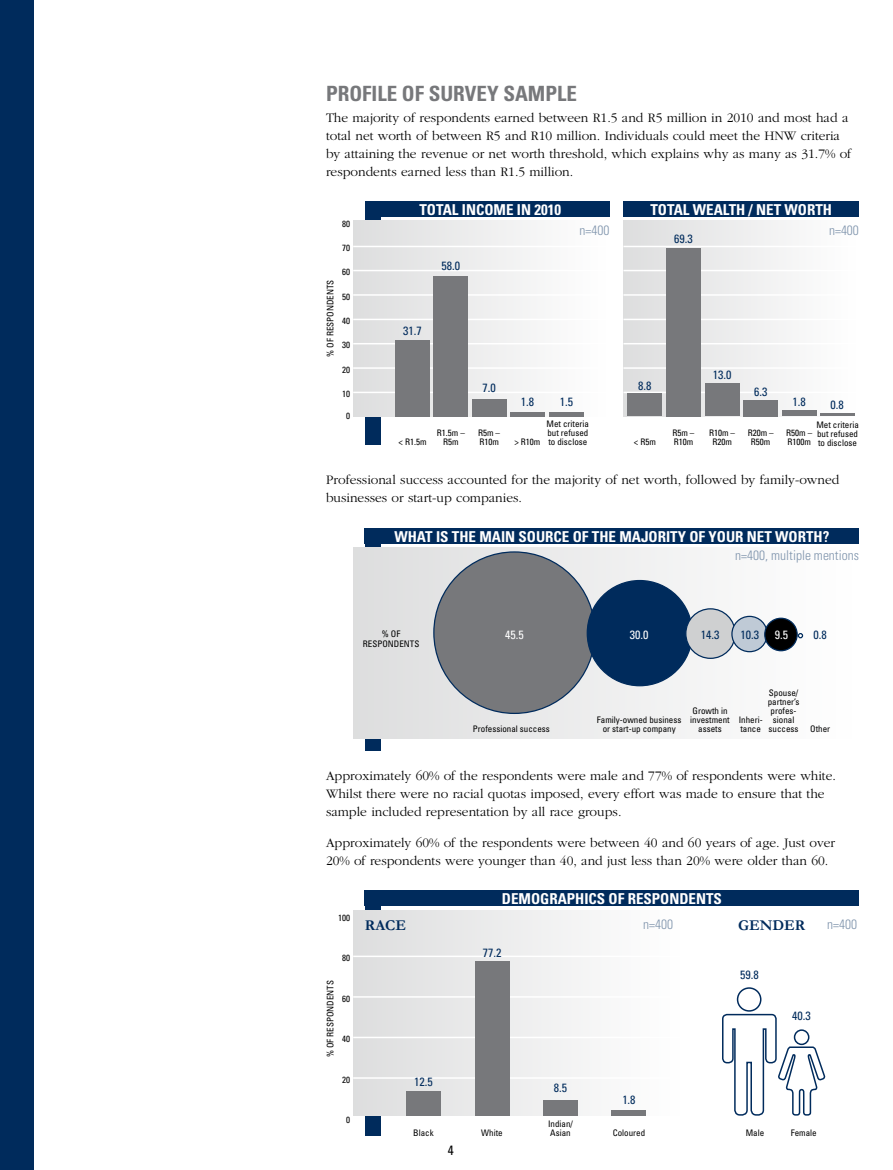
<style>
.page{position:relative;width:893px;height:1170px;background:#fff}
.page>*{position:absolute;margin:0;border:0;box-sizing:border-box;transform-origin:0 0}
.t1{font:700 condensed 21px "Univers";color:#77787b}
.t2{font:700 condensed 15px "Univers";color:#fff}
.t3{font:700 15px "Garamond";color:#002b5c}
.t4{font:300 13.5px/18px "Garamond";color:#000}
.t5{font:300 condensed 13.5px "Univers";color:#8095ad}
.t6{font:condensed 13.5px "Univers";color:#000}
.t7{font:condensed 12px "Univers";color:#002b5c}
.t8{font:condensed 12px "Univers";color:#fff}
.t9{font:condensed 9px/9px "Univers";color:#000;text-align:center}
</style>
<div class="page">
<div style="left:0;top:0;width:34px;height:1169px;background:#002b5c"></div>
<div style="left:365px;top:889px;width:16px;height:246px;background:#002b5c"></div>
<div style="left:353px;top:910px;width:332px;height:205px;background:linear-gradient(to right,#ddddde,#fefefe)"></div>
<hr style="left:353px;top:955px;width:332px;height:2px;background:#fff">
<hr style="left:353px;top:1077px;width:332px;height:1px;background:#fff">
<hr style="left:353px;top:1036px;width:332px;height:2px;background:#fff">
<hr style="left:353px;top:996px;width:332px;height:1px;background:#fff">
<div style="left:365px;top:889px;width:494px;height:16px;background:#002b5c"></div>
<div style="left:406px;top:1091px;width:34px;height:24px;background:#77787b"></div>
<div style="left:475px;top:961px;width:34px;height:154px;background:#77787b"></div>
<div style="left:543px;top:1099px;width:34px;height:16px;background:#77787b"></div>
<div style="left:612px;top:1110px;width:34px;height:5px;background:#77787b"></div>
<div style="left:737px;top:987px;width:24px;height:24px;border:2px solid #002b5c;border-radius:50%"></div>
<svg style="left:722px;top:1013px;width:104px;height:103px"></svg>
<div style="left:365px;top:528px;width:16px;height:222px;background:#002b5c"></div>
<div style="left:353px;top:548px;width:506px;height:190px;background:linear-gradient(to right,#d7d9db,#fdfefe)"></div>
<div style="left:365px;top:528px;width:494px;height:16px;background:#002b5c"></div>
<div style="left:434px;top:552px;width:161px;height:161px;background:#77787b;border-radius:50%"></div>
<div style="left:587px;top:580px;width:105px;height:105px;background:#002b5c;border-radius:50%"></div>
<div style="left:686px;top:608px;width:49px;height:50px;background:#cfd0d1;border-radius:50%"></div>
<div style="left:685px;top:608px;width:51px;height:51px;border:1px solid #002b5c;border-radius:50%"></div>
<div style="left:732px;top:616px;width:35px;height:35px;background:#bfcad6;border-radius:50%"></div>
<div style="left:731px;top:615px;width:37px;height:37px;border:1px solid #002b5c;border-radius:50%"></div>
<div style="left:765px;top:618px;width:32px;height:32px;background:#000;border-radius:50%"></div>
<div style="left:764px;top:617px;width:34px;height:34px;border:1px solid #002b5c;border-radius:50%"></div>
<svg style="left:798px;top:633px;width:5px;height:5px"></svg>
<div style="left:365px;top:201px;width:16px;height:244px;background:#002b5c"></div>
<div style="left:353px;top:221px;width:256px;height:195px;background:linear-gradient(to right,#dbdcdc,#fff)"></div>
<hr style="left:353px;top:270px;width:256px;height:1px;background:#fff">
<hr style="left:353px;top:294px;width:256px;height:2px;background:#fff">
<hr style="left:353px;top:246px;width:256px;height:1px;background:#fff">
<hr style="left:353px;top:318px;width:256px;height:2px;background:#fff">
<hr style="left:353px;top:343px;width:256px;height:1px;background:#fff">
<hr style="left:353px;top:391px;width:256px;height:2px;background:#fff">
<hr style="left:353px;top:367px;width:256px;height:2px;background:#fff">
<div style="left:623px;top:221px;width:236px;height:195px;background:linear-gradient(to right,#ddddde,#fff)"></div>
<hr style="left:623px;top:270px;width:236px;height:1px;background:#fff">
<hr style="left:623px;top:294px;width:236px;height:2px;background:#fff">
<hr style="left:623px;top:246px;width:236px;height:1px;background:#fff">
<hr style="left:623px;top:318px;width:236px;height:2px;background:#fff">
<hr style="left:623px;top:343px;width:236px;height:1px;background:#fff">
<hr style="left:623px;top:391px;width:236px;height:2px;background:#fff">
<hr style="left:623px;top:367px;width:236px;height:2px;background:#fff">
<div style="left:371px;top:201px;width:238px;height:16px;background:#002b5c"></div>
<div style="left:623px;top:201px;width:236px;height:16px;background:#002b5c"></div>
<div style="left:396px;top:340px;width:34px;height:76px;background:#77787b"></div>
<div style="left:434px;top:276px;width:34px;height:140px;background:#77787b"></div>
<div style="left:472px;top:399px;width:34px;height:17px;background:#77787b"></div>
<hr style="left:510px;top:412px;width:34px;height:4px;background:#77787b">
<hr style="left:549px;top:412px;width:34px;height:4px;background:#77787b">
<div style="left:628px;top:393px;width:34px;height:23px;background:#77787b"></div>
<div style="left:666px;top:248px;width:34px;height:168px;background:#77787b"></div>
<div style="left:705px;top:383px;width:34px;height:33px;background:#77787b"></div>
<div style="left:744px;top:400px;width:34px;height:16px;background:#77787b"></div>
<div style="left:782px;top:410px;width:34px;height:6px;background:#77787b"></div>
<hr style="left:821px;top:413px;width:34px;height:3px;background:#77787b">
<h1 class="t1" style="left:326px;top:81px;width:250px">PROFILE OF SURVEY SAMPLE</h1>
<p class="t4" style="left:326px;top:109px;width:527px">The majority of respondents earned between R1.5 and R5 million in 2010 and most had a total net worth of between R5 and R10 million. Individuals could meet the HNW criteria by attaining the revenue or net worth threshold, which explains why as many as 31.7% of respondents earned less than R1.5 million.</p>
<p class="t9" style="left:325px;top:356px;width:79px;rotate:-90deg">% OF RESPONDENTS</p>
<p class="t9" style="left:342px;top:219px;width:9px">80</p>
<p class="t9" style="left:342px;top:243px;width:9px">70</p>
<p class="t9" style="left:342px;top:267px;width:9px">60</p>
<p class="t9" style="left:342px;top:291px;width:9px">50</p>
<p class="t9" style="left:342px;top:316px;width:9px">40</p>
<p class="t9" style="left:342px;top:340px;width:9px">30</p>
<p class="t9" style="left:342px;top:364px;width:9px">20</p>
<p class="t9" style="left:346px;top:411px;width:5px">0</p>
<p class="t9" style="left:342px;top:389px;width:9px">10</p>
<p class="t2" style="left:419px;top:201px;width:143px">TOTAL IN COME in 2010</p>
<p class="t2" style="left:650px;top:201px;width:181px">TOTAL WEALTH / NET WORTH</p>
<p class="t7" style="left:442px;top:258px;width:20px">58.0</p>
<p class="t5" style="left:579px;top:222px;width:31px">n=400</p>
<p class="t5" style="left:829px;top:222px;width:31px">n=400</p>
<p class="t7" style="left:674px;top:231px;width:20px">69.3</p>
<p class="t7" style="left:403px;top:323px;width:20px">31.7</p>
<p class="t7" style="left:482px;top:379px;width:15px">7.0</p>
<p class="t9" style="left:399px;top:437px;width:29px">&lt; R1.5m</p>
<p class="t9" style="left:437px;top:428px;width:29px">R1.5m –<br>R5m</p>
<p class="t9" style="left:478px;top:428px;width:23px;text-align:left">R5m –<br>R10m</p>
<p class="t7" style="left:521px;top:394px;width:15px">1.8</p>
<p class="t7" style="left:560px;top:394px;width:15px">1.5</p>
<p class="t9" style="left:547px;top:419px;width:44px;text-align:justify">Met criteria but refused to disclose</p>
<p class="t9" style="left:514px;top:437px;width:27px">&gt; R10m</p>
<p class="t7" style="left:638px;top:378px;width:15px">8.8</p>
<p class="t9" style="left:634px;top:437px;width:23px">&lt; R5m</p>
<p class="t9" style="left:672px;top:428px;width:23px;text-align:left">R5m –<br>R10m</p>
<p class="t7" style="left:713px;top:367px;width:20px">13.0</p>
<p class="t7" style="left:754px;top:384px;width:15px">6.3</p>
<p class="t9" style="left:709px;top:428px;width:27px">R10m –<br>R20m</p>
<p class="t9" style="left:748px;top:428px;width:27px">R20m –<br>R50m</p>
<p class="t7" style="left:793px;top:394px;width:15px">1.8</p>
<p class="t7" style="left:830px;top:397px;width:15px">0.8</p>
<p class="t9" style="left:816px;top:419px;width:44px;text-align:justify">Met criteria but refused to disclose</p>
<p class="t9" style="left:786px;top:428px;width:27px;text-align:left">R50m –<br>R100m</p>
<p class="t4" style="left:326px;top:470px;width:515px">Professional success accounted for the majority of net worth, followed by family-owned businesses or start-up companies.</p>
<p class="t2" style="left:394px;top:527px;width:436px">WHAT IS THE MAIN SOURCE OF THE MAJORITY OF YOUR NET WORTH?</p>
<p class="t9" style="left:363px;top:627px;width:58px;line-height:10.5px">% OF<br>RESPONDENTS</p>
<p class="t8" style="left:505px;top:627px;width:20px">45.5</p>
<p class="t9" style="left:473px;top:723px;width:78px">Professional success</p>
<p class="t5" style="left:735px;top:546px;width:125px">n=400, multiple mentions</p>
<p class="t8" style="left:630px;top:627px;width:20px">30.0</p>
<p class="t7" style="left:701px;top:627px;width:20px">14.3</p>
<p class="t7" style="left:740px;top:627px;width:20px">10.3</p>
<p class="t8" style="left:775px;top:627px;width:15px">9.5</p>
<p class="t7" style="left:813px;top:627px;width:15px">0.8</p>
<p class="t9" style="left:597px;top:714px;width:86px">Family-owned business or start-up company</p>
<p class="t9" style="left:690px;top:705px;width:41px">Growth in investment assets</p>
<p class="t9" style="left:768px;top:687px;width:33px">Spouse/ partner’s profes&shy;sional success</p>
<p class="t9" style="left:739px;top:714px;width:25px;text-align:left">Inheri&shy;tance</p>
<p class="t9" style="left:810px;top:723px;width:21px">Other</p>
<p class="t4" style="left:326px;top:766px;width:511px">Approximately 60% of the respondents were male and 77% of respondents were white.<br>Whilst there were no racial quotas imposed, every effort was made to ensure that the sample included representation by all race groups.</p>
<p class="t4" style="left:326px;top:833px;width:511px">Approximately 60% of the respondents were between 40 and 60 years of age. Just over<br>20% of respondents were younger than 40, and just less than 20% were older than 60.</p>
<p class="t9" style="left:338px;top:912px;width:13px">100</p>
<p class="t9" style="left:325px;top:1057px;width:79px;rotate:-90deg">% OF RESPONDENTS</p>
<p class="t9" style="left:342px;top:953px;width:9px">80</p>
<p class="t9" style="left:342px;top:993px;width:9px">60</p>
<p class="t9" style="left:342px;top:1034px;width:9px">40</p>
<p class="t9" style="left:342px;top:1074px;width:9px">20</p>
<p class="t9" style="left:346px;top:1115px;width:5px">0</p>
<p class="t3" style="left:365px;top:915px;width:43px">RACE</p>
<p class="t7" style="left:414px;top:1073px;width:20px">12.5</p>
<p class="t9" style="left:413px;top:1127px;width:22px">Black</p>
<p class="t6" style="left:448px;top:1141px;width:7px">4</p>
<p class="t2" style="left:502px;top:889px;width:160px">DEMOGRAPHICS OF RESPON</p>
<p class="t2" style="left:679px;top:889px;width:44px">DENTS</p>
<p class="t7" style="left:483px;top:944px;width:20px">77.2</p>
<p class="t9" style="left:481px;top:1127px;width:23px">White</p>
<p class="t7" style="left:554px;top:1080px;width:15px">8.5</p>
<p class="t9" style="left:548px;top:1118px;width:27px;text-align:left">Indian/<br>Asian</p>
<p class="t5" style="left:643px;top:916px;width:31px">n=400</p>
<p class="t5" style="left:827px;top:916px;width:31px">n=400</p>
<p class="t3" style="left:738px;top:915px;width:69px">GENDER</p>
<p class="t7" style="left:622px;top:1091px;width:15px">1.8</p>
<p class="t9" style="left:613px;top:1127px;width:34px">Coloured</p>
<p class="t7" style="left:740px;top:967px;width:20px">59.8</p>
<p class="t7" style="left:792px;top:1007px;width:20px">40.3</p>
<p class="t9" style="left:746px;top:1127px;width:20px">Male</p>
<p class="t9" style="left:791px;top:1127px;width:27px">Female</p>
</div>
